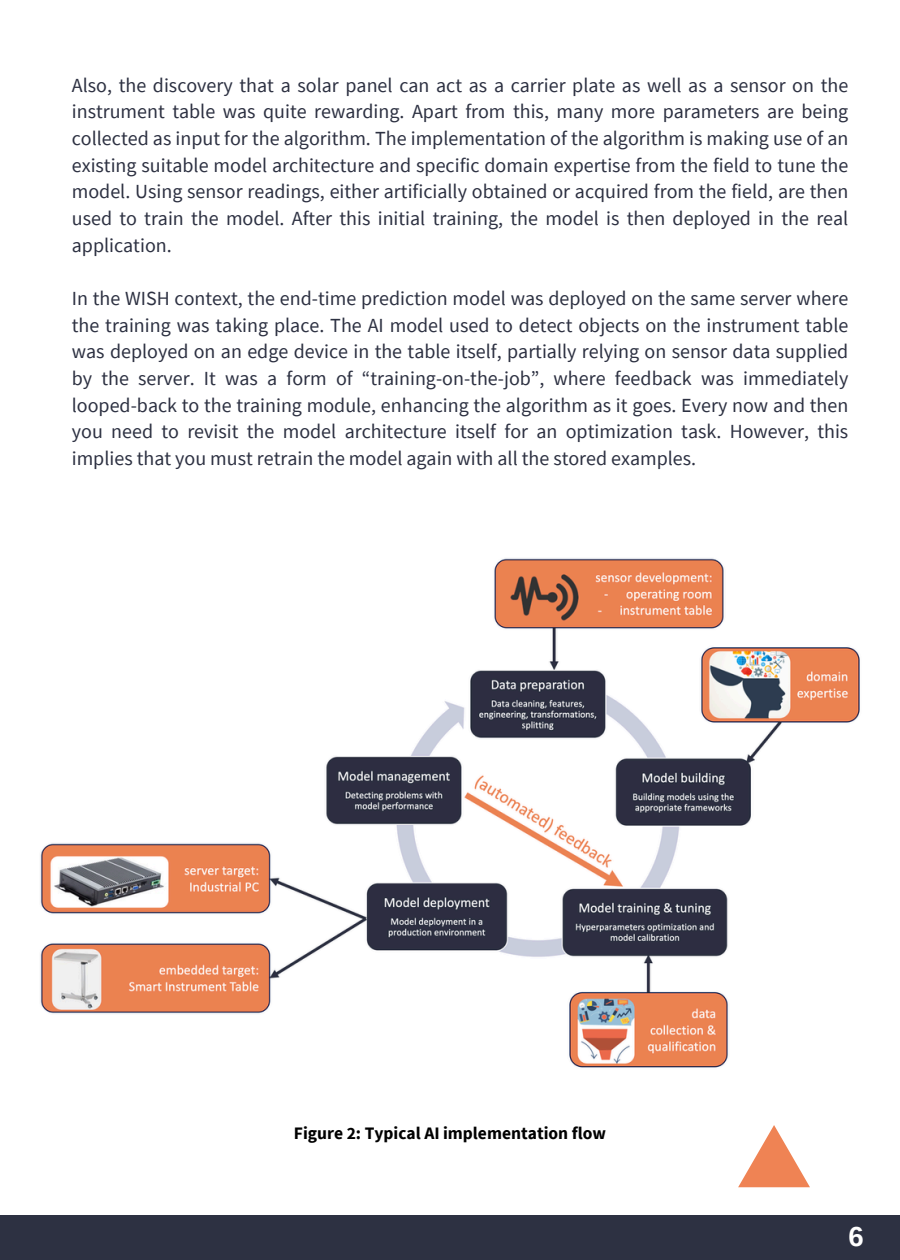
<style>
.page{position:relative;width:900px;height:1260px;background:#fff}
.page>*{position:absolute;margin:0;border:0;box-sizing:border-box;transform-origin:0 0}
.t1{font:700 27.5px "Arimo";color:#fff}
.t2{font:20px/26.8px "Source Sans Pro";color:#2d3142;text-align:justify}
.t3{font:700 17.5px "Source Sans Pro";color:#000}
</style>
<div class="page">
<img style="left:40px;top:558px;width:820px;height:510px">
<svg style="left:643px;top:1034px;width:182px;height:154px"></svg>
<div style="left:0;top:1215px;width:900px;height:45px;background:#2d3142"></div>
<h1 class="t2" style="left:72px;top:71px;width:778px">Also, the discovery that a solar panel can act as a carrier plate as well as a sensor on the instrument table was quite rewarding. Apart from this, many more parameters are being collected as input for the algorithm. The implementation of the algorithm is making use of an existing suitable model architecture and specific domain expertise from the field to tune the model. Using sensor readings, either artificially obtained or acquired from the field, are then used to train the model. After this initial training, the model is then deployed in the real application.</h1>
<h1 class="t2" style="left:72px;top:285px;width:778px">In the WISH context, the end-time prediction model was deployed on the same server where the training was taking place. The AI model used to detect objects on the instrument table was deployed on an edge device in the table itself, partially relying on sensor data supplied by the server. It was a form of “training-on-the-job”, where feedback was immediately looped-back to the training module, enhancing the algorithm as it goes. Every now and then you need to revisit the model architecture itself for an optimization task. However, this implies that you must retrain the model again with all the stored examples.</h1>
<p class="t3" style="left:294px;top:1122px;width:314px">Figure 2: Typical AI implementation flow</p>
<p class="t1" style="left:848px;top:1221px;width:17px">6</p>
</div>
